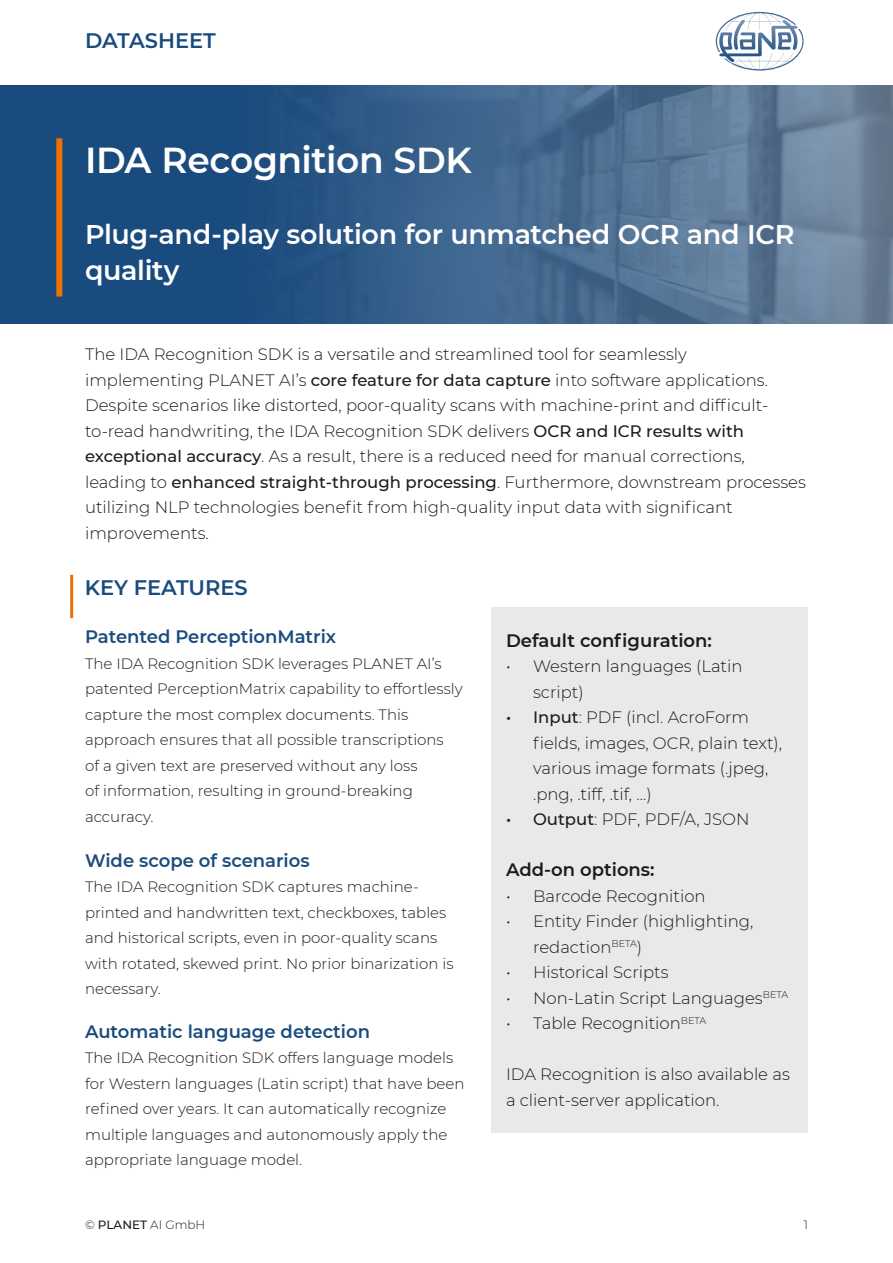
<style>
.page{position:relative;width:893px;height:1263px;background:#fff}
.page>*{position:absolute;margin:0;border:0;box-sizing:border-box;transform-origin:0 0}
.t1{font:600 36px "Montserrat";letter-spacing:-.01em;color:#fff}
.t2{font:600 27px/36px "Montserrat";letter-spacing:-.01em;color:#fff}
.t3{font:600 21px "Montserrat";color:#1a4b7e}
.t4{font:600 18px "Montserrat";color:#1a4b7e}
.t5{font:600 18px "Montserrat";color:#1b1b1b}
.t6{font:300 16.5px/25.5px "Montserrat";color:#1b1b1b}
.t7{font:300 15px/25.5px "Montserrat";color:#1b1b1b}
.t8{font:300 12px "Montserrat";color:#1b1b1b}
.s1{font-weight:500}
</style>
<div class="page">
<svg style="left:0;top:86px;width:893px;height:238px;background:#3c638b"></svg>
<svg style="left:716px;top:12px;width:88px;height:59px"></svg>
<div style="left:56px;top:138px;width:6px;height:158px;background:#ee7100"></div>
<hr style="left:70px;top:575px;width:3px;height:43px;background:#ee7100">
<div style="left:491px;top:607px;width:317px;height:526px;background:#e4e4e4"></div>
<p class="t3" style="left:85px;top:26px;width:132px">DATASHEET</p>
<p class="t1" style="left:85px;top:135px;width:388px">IDA Recognition SDK</p>
<p class="t2" style="left:85px;top:215px;width:711px">Plug-and-play solution for unmatched OCR and ICR quality</p>
<p class="t6" style="left:85px;top:341px;width:722px">The IDA Recognition SDK is a versatile and streamlined tool for seamlessly implementing PLANET AI’s <span class="s1">core feature for data capture</span> into software applications.<br>Despite scenarios like distorted, poor-quality scans with machine-print and difficult&shy;to-read handwriting, the IDA Recognition SDK delivers <span class="s1">OCR and ICR results with exceptional accuracy</span>. As a result, there is a reduced need for manual corrections, leading to <span class="s1">enhanced straight-through processing</span>. Furthermore, downstream processes utilizing NLP technologies benefit from high-quality input data with significant improvements.</p>
<p class="t3" style="left:85px;top:573px;width:164px">KEY FEATURES</p>
<p class="t4" style="left:85px;top:624px;width:253px">Patented PerceptionMatrix</p>
<p class="t7" style="left:85px;top:650px;width:379px">The IDA Recognition SDK leverages PLANET AI’s patented PerceptionMatrix capability to effortlessly capture the most complex documents. This approach ensures that all possible transcriptions<br>of a given text are preserved without any loss<br>of information, resulting in ground-breaking accuracy.</p>
<p class="t5" style="left:506px;top:627px;width:207px">Default configuration:</p>
<p class="t6" style="left:533px;top:653px;width:211px;text-indent:-27px">• Western languages (Latin script)</p>
<p class="t6" style="left:533px;top:704px;width:251px;text-indent:-27px"><span class="s1">• Input</span>: PDF (incl. AcroForm fields, images, OCR, plain text), various image formats (.jpeg, .png, .tiff, .tif, ...)</p>
<p class="t6" style="left:506px;top:806px;width:245px"><span class="s1">• Output</span>: PDF, PDF/A, JSON</p>
<p class="t5" style="left:506px;top:857px;width:150px">Add-on options:</p>
<p class="t6" style="left:506px;top:882px;width:201px">• Barcode Recognition</p>
<p class="t6" style="left:533px;top:908px;width:222px;text-indent:-27px">• Entity Finder (highlighting, redaction<sup>BETA</sup>)</p>
<p class="t6" style="left:506px;top:959px;width:164px">• Historical Scripts</p>
<p class="t6" style="left:506px;top:984px;width:284px">• Non-Latin Script Languages<sup>BETA</sup></p>
<p class="t6" style="left:506px;top:1010px;width:202px">• Table Recognition<sup>BETA</sup></p>
<p class="t6" style="left:506px;top:1061px;width:285px">IDA Recognition is also available as a client-server application.</p>
<p class="t4" style="left:85px;top:848px;width:226px">Wide scope of scenarios</p>
<p class="t7" style="left:85px;top:874px;width:370px">The IDA Recognition SDK captures machine&shy;printed and handwritten text, checkboxes, tables and historical scripts, even in poor-quality scans with rotated, skewed print. No prior binarization is necessary.</p>
<p class="t4" style="left:85px;top:1019px;width:287px">Automatic language detection</p>
<p class="t7" style="left:85px;top:1045px;width:381px">The IDA Recognition SDK offers language models for Western languages (Latin script) that have been refined over years. It can automatically recognize multiple languages and autonomously apply the appropriate language model.</p>
<p class="t8" style="left:85px;top:1216px;width:122px">© <span class="s1">PLANET</span> AI GmbH</p>
<p class="t8" style="left:804px;top:1216px;width:6px">1</p>
</div>
